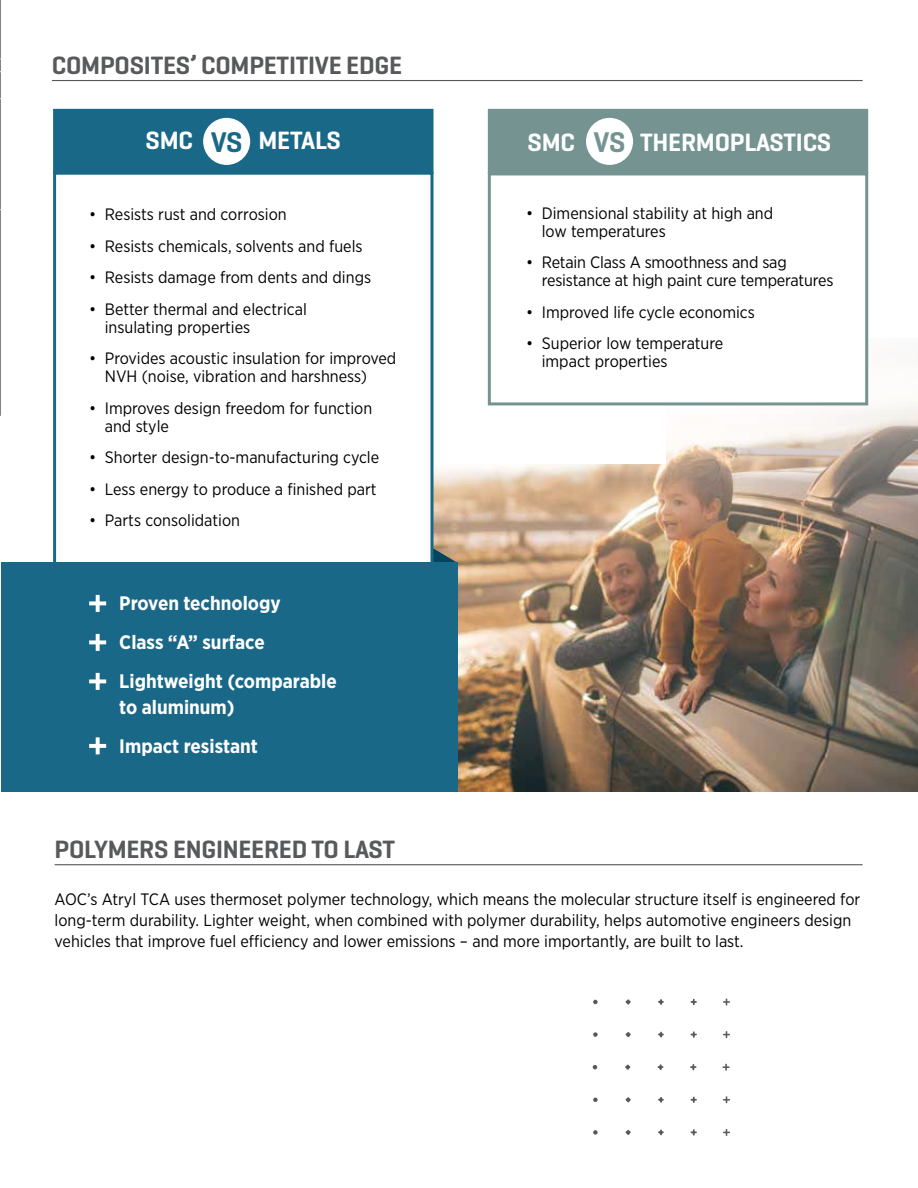
<style>
.page{position:relative;width:918px;height:1188px;background:#fff}
.page>*{position:absolute;margin:0;border:0;box-sizing:border-box;transform-origin:0 0}
.t1{font:600 28.95px "Geogrotesque";color:#1a6887}
.t2{font:600 28.95px "Geogrotesque";color:#749391}
.t3{font:600 25.5px "Geogrotesque";letter-spacing:-.01em;color:#58595b}
.t4{font:600 25.5px "Geogrotesque";letter-spacing:-.01em;color:#fff}
.t5{font:700 19.5px/39px "Gotham Narrow";color:#fff}
.t6{font:16.5px/18px "Gotham Narrow";color:#000}
</style>
<div class="page">
<img style="left:434px;top:339px;width:484px;height:453px">
<hr style="left:55px;top:864px;width:808px;height:1px;background:#58595b">
<div style="left:1px;top:0;width:664px;height:463px;background:#fff"></div>
<svg style="left:0;top:0;width:206px;height:416px"></svg>
<svg style="left:434px;top:544px;width:23px;height:19px"></svg>
<div style="left:53px;top:109px;width:381px;height:65px;background:#1a6887"></div>
<div style="left:53px;top:172px;width:381px;height:474px;background:#fff;border:3px solid #1a6887"></div>
<div style="left:203px;top:118px;width:47px;height:47px;background:#fff;border-radius:50%"></div>
<div style="left:1px;top:563px;width:456px;height:229px;background:#1a6887"></div>
<svg style="left:89px;top:595px;width:17px;height:17px"></svg>
<svg style="left:89px;top:634px;width:17px;height:17px"></svg>
<svg style="left:89px;top:673px;width:17px;height:17px"></svg>
<svg style="left:89px;top:737px;width:17px;height:17px"></svg>
<hr style="left:52px;top:80px;width:811px;height:1px;background:#58595b">
<div style="left:488px;top:109px;width:380px;height:65px;background:#749391"></div>
<div style="left:488px;top:172px;width:380px;height:233px;background:#fff;border:3px solid #749391"></div>
<div style="left:586px;top:118px;width:47px;height:47px;background:#fff;border-radius:50%"></div>
<svg style="left:723px;top:999px;width:7px;height:6px"></svg>
<svg style="left:691px;top:999px;width:6px;height:6px"></svg>
<svg style="left:658px;top:999px;width:6px;height:6px"></svg>
<svg style="left:626px;top:999px;width:5px;height:5px"></svg>
<svg style="left:593px;top:1000px;width:5px;height:4px"></svg>
<svg style="left:723px;top:1031px;width:7px;height:7px"></svg>
<svg style="left:691px;top:1031px;width:6px;height:7px"></svg>
<svg style="left:658px;top:1032px;width:6px;height:5px"></svg>
<svg style="left:626px;top:1032px;width:5px;height:5px"></svg>
<svg style="left:593px;top:1032px;width:5px;height:5px"></svg>
<svg style="left:723px;top:1064px;width:6px;height:7px"></svg>
<svg style="left:690px;top:1064px;width:6px;height:6px"></svg>
<svg style="left:658px;top:1064px;width:5px;height:6px"></svg>
<svg style="left:625px;top:1065px;width:5px;height:5px"></svg>
<svg style="left:593px;top:1065px;width:4px;height:4px"></svg>
<svg style="left:723px;top:1096px;width:7px;height:7px"></svg>
<svg style="left:691px;top:1097px;width:6px;height:6px"></svg>
<svg style="left:658px;top:1097px;width:6px;height:6px"></svg>
<svg style="left:626px;top:1097px;width:5px;height:5px"></svg>
<svg style="left:593px;top:1098px;width:5px;height:4px"></svg>
<svg style="left:723px;top:1129px;width:7px;height:7px"></svg>
<svg style="left:691px;top:1129px;width:6px;height:6px"></svg>
<svg style="left:658px;top:1130px;width:6px;height:5px"></svg>
<svg style="left:626px;top:1130px;width:5px;height:5px"></svg>
<svg style="left:593px;top:1130px;width:5px;height:5px"></svg>
<h2 class="t3" style="left:52px;top:49px;width:352px">COMPOSITES’ COMPETITIVE EDGE</h2>
<h2 class="t4" style="left:146px;top:124px;width:49px">SMC</h2>
<h2 class="t4" style="left:258px;top:124px;width:84px">METALS</h2>
<h1 class="t1" style="left:211px;top:124px;width:33px">VS</h1>
<p class="t6" style="left:89px;top:205px;width:199px">• Resists rust and corrosion</p>
<p class="t6" style="left:89px;top:237px;width:275px">• Resists chemicals, solvents and fuels</p>
<p class="t6" style="left:89px;top:268px;width:283px">• Resists damage from dents and dings</p>
<p class="t6" style="left:105px;top:300px;width:204px;text-indent:-16px">• Better thermal and electrical insulating properties</p>
<p class="t6" style="left:105px;top:349px;width:293px;text-indent:-16px">• Provides acoustic insulation for improved<br>NVH (noise, vibration and harshness)</p>
<p class="t6" style="left:105px;top:399px;width:269px;text-indent:-16px">• Improves design freedom for function and style</p>
<p class="t6" style="left:89px;top:448px;width:292px">• Shorter design-to-manufacturing cycle</p>
<p class="t6" style="left:89px;top:480px;width:289px">• Less energy to produce a finished part</p>
<p class="t6" style="left:89px;top:511px;width:152px">• Parts consolidation</p>
<p class="t5" style="left:119px;top:584px;width:219px">Proven technology<br>Class “A” surface<br>Lightweight (comparable</p>
<p class="t5" style="left:119px;top:687px;width:140px">to aluminum)<br>Impact resistant</p>
<h1 class="t2" style="left:594px;top:124px;width:33px">VS</h1>
<h2 class="t4" style="left:528px;top:126px;width:49px">SMC</h2>
<h2 class="t4" style="left:640px;top:126px;width:193px">THERMOPLASTICS</h2>
<p class="t6" style="left:542px;top:204px;width:233px;text-indent:-16px">• Dimensional stability at high and low temperatures</p>
<p class="t6" style="left:542px;top:253px;width:293px;text-indent:-16px">• Retain Class A smoothness and sag resistance at high paint cure temperatures</p>
<p class="t6" style="left:526px;top:303px;width:230px">• Improved life cycle economics</p>
<p class="t6" style="left:542px;top:334px;width:183px;text-indent:-16px">• Superior low temperature impact properties</p>
<h2 class="t3" style="left:55px;top:834px;width:342px">POLYMERS ENGINEERED TO LAST</h2>
<p class="t6" style="left:55px;top:889px;width:807px;line-height:21px">AOC’s Atryl TCA uses thermoset polymer technology, which means the molecular structure itself is engineered for long-term durability. Lighter weight, when combined with polymer durability, helps automotive engineers design vehicles that improve fuel efficiency and lower emissions – and more importantly, are built to last.</p>
</div>
